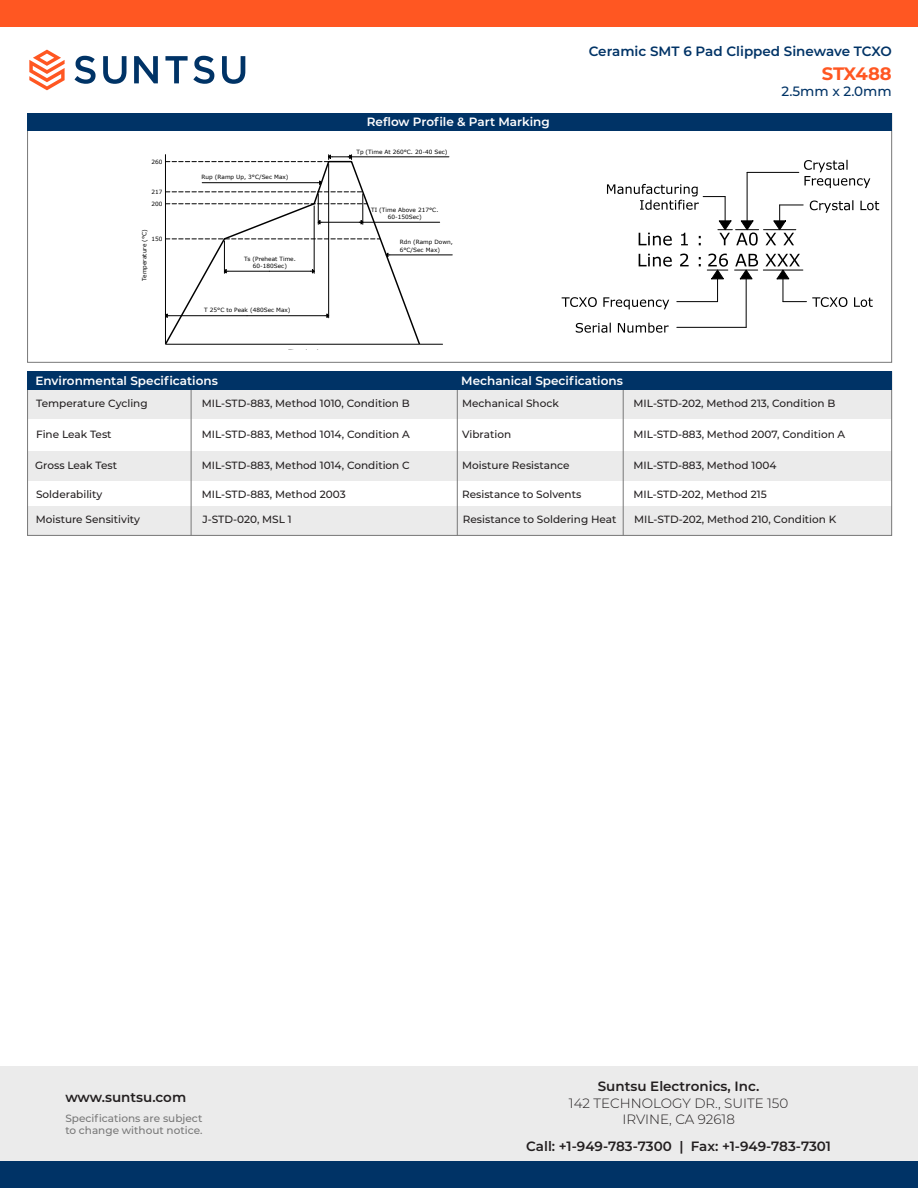
<style>
.page{position:relative;width:918px;height:1188px;background:#fff}
.page>*{position:absolute;margin:0;border:0;box-sizing:border-box;transform-origin:0 0}
.t1{font:700 18px "Montserrat";letter-spacing:-.01em;color:#ff5722}
.t2{font:600 13.5px "Montserrat";color:#231f20}
.t3{font:300 13.5px/16.2px "Montserrat";color:#231f20;text-align:center}
.t4{font:600 13.5px "Montserrat";color:#036}
.t5{font:500 13.5px "Montserrat";color:#036}
.t6{font:600 12px "Montserrat";color:#fff}
.t7{font:500 10.5px "Montserrat";color:#231f20}
.t8{font:500 10.5px/12.6px "Montserrat";color:#787878}
.t9{font:5.85px/7.2px "Verdana";color:#000;text-align:center}
</style>
<div class="page">
<div style="left:0;top:1066px;width:918px;height:122px;background:#ebebeb"></div>
<svg style="left:74px;top:56px;width:22px;height:28px"></svg>
<svg style="left:103px;top:56px;width:24px;height:28px"></svg>
<svg style="left:134px;top:56px;width:24px;height:27px"></svg>
<svg style="left:222px;top:56px;width:23px;height:28px"></svg>
<svg style="left:29px;top:50px;width:36px;height:40px"></svg>
<svg style="left:165px;top:56px;width:49px;height:28px"></svg>
<div style="left:0;top:0;width:918px;height:27px;background:#ff5722"></div>
<div style="left:0;top:1161px;width:918px;height:27px;background:#036"></div>
<div style="left:27px;top:113px;width:865px;height:18px;background:#036"></div>
<hr style="left:350px;top:157px;width:99px;height:1px;background:#000">
<hr style="left:361px;top:222px;width:79px;height:1px;background:#000">
<hr style="left:390px;top:255px;width:62px;height:1px;background:#000">
<hr style="left:165px;top:344px;width:278px;height:1px;background:#000">
<svg style="left:164px;top:155px;width:275px;height:190px"></svg>
<hr style="left:165px;top:155px;width:1px;height:189px;background:#000">
<svg style="left:639px;top:254px;width:62px;height:13px"></svg>
<svg style="left:562px;top:297px;width:107px;height:12px"></svg>
<svg style="left:812px;top:297px;width:61px;height:10px"></svg>
<svg style="left:576px;top:323px;width:93px;height:10px"></svg>
<hr style="left:677px;top:327px;width:69px;height:1px;background:#000">
<hr style="left:746px;top:279px;width:1px;height:48px;background:#000">
<svg style="left:707px;top:254px;width:99px;height:48px"></svg>
<hr style="left:677px;top:301px;width:41px;height:1px;background:#000">
<svg style="left:607px;top:160px;width:272px;height:86px"></svg>
<div style="left:27px;top:390px;width:864px;height:29px;background:#ebebeb"></div>
<div style="left:28px;top:452px;width:863px;height:29px;background:#ebebeb"></div>
<div style="left:27px;top:506px;width:865px;height:30px;background:#ebebeb"></div>
<hr style="left:457px;top:389px;width:1px;height:146px;background:#787878">
<hr style="left:623px;top:389px;width:1px;height:146px;background:#787878">
<hr style="left:191px;top:389px;width:1px;height:147px;background:#787878">
<div style="left:27px;top:372px;width:865px;height:18px;background:#036"></div>
<p class="t9" style="left:152px;top:158px;width:13px">260</p>
<p class="t9" style="left:152px;top:186px;width:13px;line-height:12px;text-align:left">217<br>200</p>
<p class="t9" style="left:152px;top:235px;width:13px">150</p>
<p class="t9" style="left:141px;top:281px;width:53px;rotate:-90deg">Temperature (°C)</p>
<p class="t9" style="left:202px;top:174px;width:88px">Rup (Ramp Up, 3°C/Sec Max)</p>
<p class="t9" style="left:244px;top:255px;width:53px">Ts (Preheat Time.<br>60-180Sec)</p>
<p class="t9" style="left:204px;top:307px;width:88px">T 25°C to Peak (480Sec Max)</p>
<p class="t6" style="left:367px;top:114px;width:184px">Reflow Profile &amp; Part Marking</p>
<p class="t9" style="left:356px;top:148px;width:93px">Tp (Time At 260°C. 20-40 Sec)</p>
<p class="t9" style="left:371px;top:206px;width:69px">TI (Time Above 217°C.<br>60-150Sec)</p>
<p class="t9" style="left:400px;top:239px;width:55px;text-align:left">Rdn (Ramp Down,<br>6°C/Sec Max)</p>
<p class="t4" style="left:589px;top:42px;width:305px">Ceramic SMT 6 Pad Clipped Sinewave TCXO</p>
<p class="t5" style="left:782px;top:82px;width:112px">2.5mm x 2.0mm</p>
<h1 class="t1" style="left:822px;top:60px;width:72px">STX488</h1>
<p class="t6" style="left:35px;top:372px;width:184px">Environmental Specifications</p>
<p class="t6" style="left:461px;top:372px;width:163px">Mechanical Specifications</p>
<p class="t7" style="left:202px;top:396px;width:209px">MIL-STD-883, Method 1010, Condition B</p>
<p class="t7" style="left:202px;top:427px;width:210px">MIL-STD-883, Method 1014, Condition A</p>
<p class="t7" style="left:202px;top:458px;width:209px">MIL-STD-883, Method 1014, Condition C</p>
<p class="t7" style="left:462px;top:458px;width:109px">Moisture Resistance</p>
<p class="t7" style="left:634px;top:458px;width:144px">MIL-STD-883, Method 1004</p>
<p class="t7" style="left:202px;top:487px;width:145px">MIL-STD-883, Method 2003</p>
<p class="t7" style="left:462px;top:487px;width:121px">Resistance to Solvents</p>
<p class="t7" style="left:634px;top:487px;width:135px">MIL-STD-202, Method 215</p>
<p class="t7" style="left:462px;top:396px;width:98px">Mechanical Shock</p>
<p class="t7" style="left:462px;top:427px;width:51px">Vibration</p>
<p class="t7" style="left:634px;top:396px;width:203px">MIL-STD-202, Method 213, Condition B</p>
<p class="t7" style="left:634px;top:427px;width:213px">MIL-STD-883, Method 2007, Condition A</p>
<p class="t7" style="left:36px;top:396px;width:113px">Temperature Cycling</p>
<p class="t7" style="left:36px;top:427px;width:77px">Fine Leak Test</p>
<p class="t7" style="left:35px;top:458px;width:83px">Gross Leak Test</p>
<p class="t7" style="left:36px;top:487px;width:68px">Solderability</p>
<p class="t7" style="left:36px;top:512px;width:106px">Moisture Sensitivity</p>
<p class="t7" style="left:203px;top:512px;width:91px">J-STD-020, MSL 1</p>
<p class="t7" style="left:463px;top:512px;width:155px">Resistance to Soldering Heat</p>
<p class="t7" style="left:634px;top:512px;width:204px">MIL-STD-202, Method 210, Condition K</p>
<p class="t2" style="left:65px;top:1088px;width:122px">www.suntsu.com</p>
<p class="t8" style="left:65px;top:1111px;width:139px">Specifications are subject to change without notice.</p>
<p class="t2" style="left:598px;top:1077px;width:163px">Suntsu Electronics, Inc.</p>
<p class="t3" style="left:569px;top:1094px;width:221px">142 TECHNOLOGY DR., SUITE 150<br>IRVINE, CA 92618</p>
<p class="t2" style="left:526px;top:1137px;width:306px">Call: +1-949-783-7300 | Fax: +1-949-783-7301</p>
</div>
